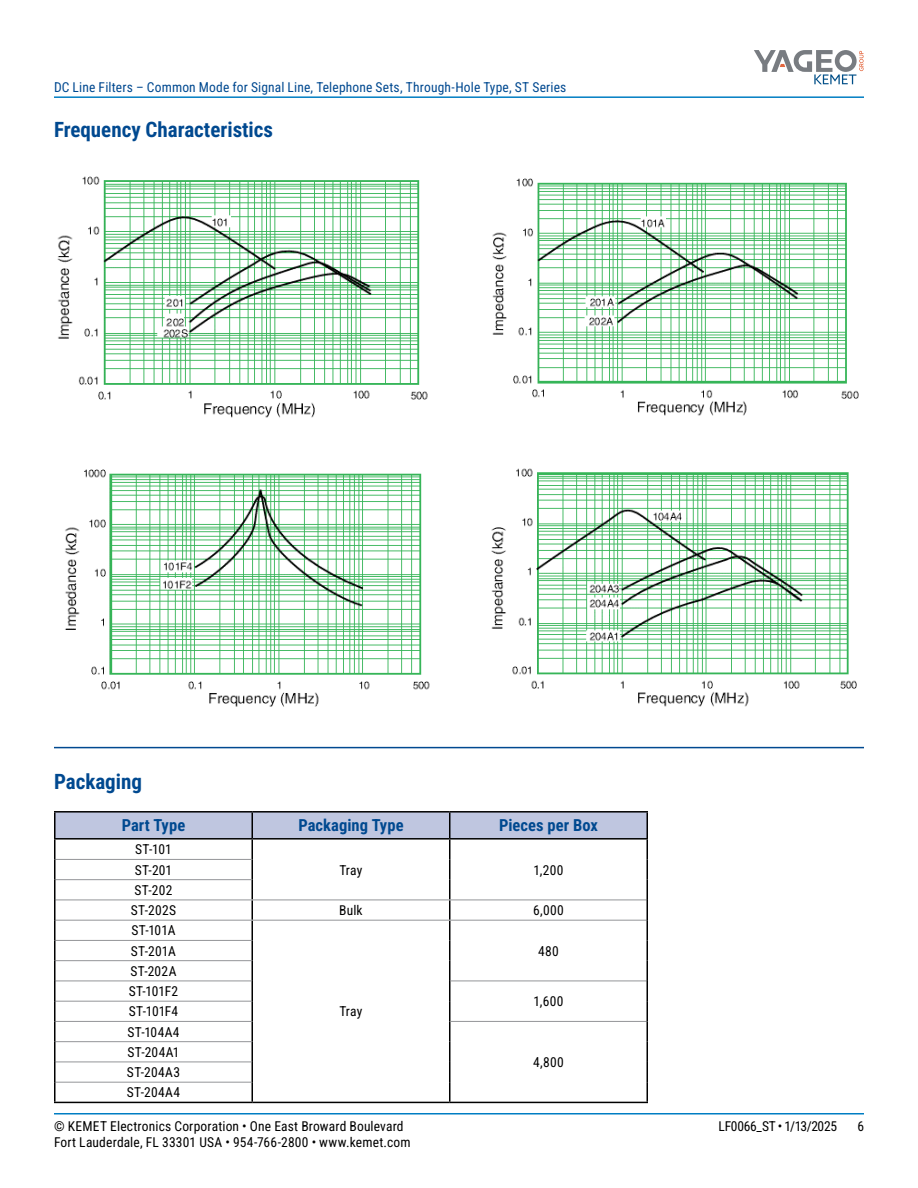
<style>
.page{position:relative;width:918px;height:1188px;background:#fff}
.page>*{position:absolute;margin:0;border:0;box-sizing:border-box;transform-origin:0 0}
.t1{font:700 21px "Roboto Condensed";color:#004990}
.t2{font:700 16.5px "Roboto Condensed";letter-spacing:.005em;color:#004990}
.t3{font:13.5px/20.2px "Roboto Condensed";letter-spacing:.015em;color:#000}
.t4{font:13.5px "Roboto Condensed";letter-spacing:.01em;color:#004990}
.t5{font:13.5px "Roboto Condensed";letter-spacing:-.025em;color:#000}
</style>
<div class="page">
<hr style="left:54px;top:1113px;width:810px;height:2px;background:#007dc3">
<hr style="left:54px;top:96px;width:810px;height:2px;background:#007dc3">
<svg style="left:754px;top:50px;width:110px;height:34px"></svg>
<hr style="left:54px;top:747px;width:810px;height:1px;background:#004990">
<img style="left:57px;top:176px;width:371px;height:242px">
<img style="left:492px;top:178px;width:367px;height:238px">
<img style="left:65px;top:469px;width:365px;height:238px">
<img style="left:491px;top:468px;width:366px;height:239px">
<hr style="left:54px;top:811px;width:198px;height:2px;background:#000">
<hr style="left:252px;top:811px;width:198px;height:2px;background:#000">
<hr style="left:450px;top:811px;width:198px;height:2px;background:#000">
<svg style="left:54px;top:812px;width:594px;height:290px"></svg>
<hr style="left:54px;top:859px;width:2px;height:21px;background:#000">
<hr style="left:646px;top:859px;width:2px;height:21px;background:#000">
<hr style="left:54px;top:880px;width:2px;height:20px;background:#000">
<hr style="left:646px;top:880px;width:2px;height:20px;background:#000">
<hr style="left:54px;top:900px;width:2px;height:20px;background:#000">
<hr style="left:646px;top:900px;width:2px;height:20px;background:#000">
<hr style="left:54px;top:920px;width:2px;height:20px;background:#000">
<hr style="left:646px;top:920px;width:2px;height:20px;background:#000">
<hr style="left:54px;top:940px;width:2px;height:21px;background:#000">
<hr style="left:646px;top:940px;width:2px;height:21px;background:#000">
<hr style="left:54px;top:961px;width:2px;height:20px;background:#000">
<hr style="left:646px;top:961px;width:2px;height:20px;background:#000">
<hr style="left:54px;top:981px;width:2px;height:20px;background:#000">
<hr style="left:646px;top:981px;width:2px;height:20px;background:#000">
<hr style="left:54px;top:1001px;width:2px;height:20px;background:#000">
<hr style="left:646px;top:1001px;width:2px;height:20px;background:#000">
<hr style="left:54px;top:1021px;width:2px;height:21px;background:#000">
<hr style="left:646px;top:1021px;width:2px;height:21px;background:#000">
<hr style="left:54px;top:1042px;width:2px;height:20px;background:#000">
<hr style="left:646px;top:1042px;width:2px;height:20px;background:#000">
<hr style="left:54px;top:1062px;width:2px;height:20px;background:#000">
<hr style="left:646px;top:1062px;width:2px;height:20px;background:#000">
<hr style="left:54px;top:1082px;width:2px;height:20px;background:#000">
<hr style="left:646px;top:1082px;width:2px;height:20px;background:#000">
<hr style="left:54px;top:1102px;width:198px;height:1px;background:#000">
<hr style="left:252px;top:1102px;width:198px;height:1px;background:#000">
<hr style="left:450px;top:1102px;width:198px;height:1px;background:#000">
<p class="t4" style="left:54px;top:78px;width:514px">DC Line Filters – Common Mode for Signal Line, Telephone Sets, Through-Hole Type, ST Series</p>
<h1 class="t1" style="left:54px;top:115px;width:221px">Frequency Characteristics</h1>
<h1 class="t1" style="left:54px;top:767px;width:90px">Packaging</h1>
<p class="t2" style="left:122px;top:814px;width:65px">Part Type</p>
<p class="t2" style="left:298px;top:814px;width:107px">Packaging Type</p>
<p class="t2" style="left:499px;top:814px;width:100px">Pieces per Box</p>
<p class="t3" style="left:135px;top:839px;width:39px">ST-101<br>ST-201</p>
<p class="t3" style="left:340px;top:859px;width:24px">Tray</p>
<p class="t3" style="left:534px;top:859px;width:31px">1,200</p>
<p class="t3" style="left:131px;top:879px;width:47px">ST-202<br>ST-202S</p>
<p class="t3" style="left:131px;top:920px;width:46px">ST-101A</p>
<p class="t3" style="left:339px;top:900px;width:25px">Bulk</p>
<p class="t3" style="left:533px;top:900px;width:32px">6,000</p>
<p class="t3" style="left:131px;top:940px;width:47px">ST-201A</p>
<p class="t3" style="left:538px;top:940px;width:22px">480</p>
<p class="t3" style="left:129px;top:960px;width:51px">ST-202A<br>ST-101F2</p>
<p class="t3" style="left:534px;top:991px;width:31px">1,600</p>
<p class="t3" style="left:127px;top:1001px;width:54px">ST-101F4<br>ST-104A4</p>
<p class="t3" style="left:533px;top:1052px;width:32px">4,800</p>
<p class="t3" style="left:340px;top:1001px;width:24px">Tray</p>
<p class="t3" style="left:127px;top:1041px;width:55px;text-align:justify">ST-204A1<br>ST-204A3<br>ST-204A4</p>
<p class="t3" style="left:54px;top:1115px;width:351px">© KEMET Electronics Corporation • One East Broward Boulevard</p>
<p class="t5" style="left:719px;top:1116px;width:120px">LF0066_ST • 1/13/2025</p>
<p class="t3" style="left:857px;top:1115px;width:8px">6</p>
<p class="t3" style="left:54px;top:1131px;width:358px">Fort Lauderdale, FL 33301 USA • 954-766-2800 • www.kemet.com</p>
</div>
